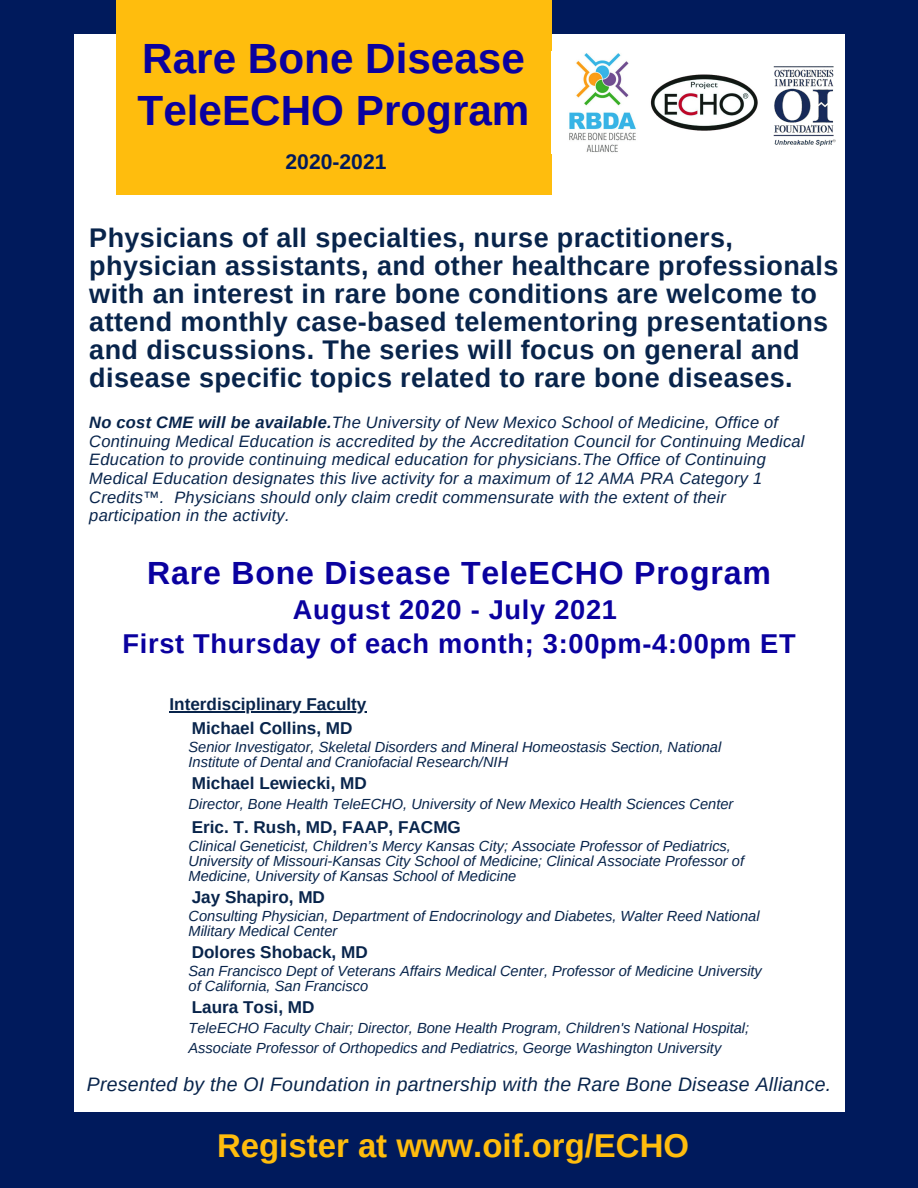
<style>
.page{position:relative;width:918px;height:1188px;background:#001a5c}
.page>*{position:absolute;margin:0;border:0;box-sizing:border-box;transform-origin:0 0}
.t1{font:700 42.3px/52.2px "Arimo";color:#0a019f}
.t2{font:700 32.85px "Arimo";color:#ffbd0d}
.t3{font:700 32.1px "Arimo";letter-spacing:.025em;color:#0a019f}
.t4{font:700 27.3px/34.2px "Arimo";letter-spacing:.025em;color:#0a019f;text-align:center}
.t5{font:700 27px/28px "Arimo";letter-spacing:.015em;color:#08244b}
.t6{font:700 21.15px "Arimo";color:#001a5c}
.t7{font:italic 19.5px "Arimo";letter-spacing:.01em;color:#08244b}
.t8{font:700 17.1px/24px "Arimo";color:#08244b;text-align:center}
.t9{font:italic 16.5px/18.6px "Arimo";letter-spacing:.015em;color:#08244b}
.t10{font:italic 14.7px/15.5px "Arimo";color:#08244b}
.s1{font-weight:700}
</style>
<div class="page">
<div style="left:74px;top:34px;width:770px;height:1078px;background:#fff"></div>
<div style="left:116px;top:0;width:435px;height:195px;background:#ffbd0d"></div>
<img style="left:569px;top:53px;width:67px;height:100px">
<img style="left:650px;top:74px;width:108px;height:57px">
<img style="left:773px;top:66px;width:63px;height:81px">
<hr style="left:170px;top:711px;width:197px;height:2px;background:#08244b">
<h1 class="t1" style="left:138px;top:32px;width:393px">Rare Bone Disease<br>TeleECHO Program</h1>
<h3 class="t6" style="left:286px;top:150px;width:102px">2020-2021</h3>
<p class="t5" style="left:89px;top:224px;width:751px">Physicians of all specialties, nurse practitioners, physician assistants, and other healthcare professionals with an interest in rare bone conditions are welcome to attend monthly case-based telementoring presentations and discussions. The series will focus on general and disease specific topics related to rare bone diseases.</p>
<p class="t9" style="left:89px;top:413px;width:717px"><span class="s1">No cost CME will be available.</span>The University of New Mexico School of Medicine, Office of Continuing Medical Education is accredited by the Accreditation Council for Continuing Medical Education to provide continuing medical education for physicians.The Office of Continuing Medical Education designates this live activity for a maximum of 12 AMA PRA Category 1<br>Credits™. Physicians should only claim credit commensurate with the extent of their participation in the activity.</p>
<h3 class="t3" style="left:147px;top:555px;width:625px">Rare Bone Disease TeleECHO Program</h3>
<h3 class="t4" style="left:122px;top:592px;width:675px">August 2020 - July 2021<br>First Thursday of each month; 3:00pm-4:00pm ET</h3>
<p class="t8" style="left:170px;top:692px;width:198px">Interdisciplinary Faculty<br>Michael Collins, MD</p>
<p class="t10" style="left:189px;top:739px;width:534px">Senior Investigator, Skeletal Disorders and Mineral Homeostasis Section, National<br>Institute of Dental and Craniofacial Research/NIH</p>
<p class="t8" style="left:192px;top:771px;width:177px">Michael Lewiecki, MD</p>
<p class="t10" style="left:189px;top:797px;width:546px">Director, Bone Health TeleECHO, University of New Mexico Health Sciences Center</p>
<p class="t8" style="left:192px;top:815px;width:271px">Eric. T. Rush, MD, FAAP, FACMG</p>
<p class="t10" style="left:189px;top:838px;width:557px">Clinical Geneticist, Children’s Mercy Kansas City; Associate Professor of Pediatrics,<br>University of Missouri-Kansas City School of Medicine; Clinical Associate Professor of<br>Medicine, University of Kansas School of Medicine</p>
<p class="t8" style="left:192px;top:885px;width:135px">Jay Shapiro, MD</p>
<p class="t10" style="left:189px;top:908px;width:573px">Consulting Physician, Department of Endocrinology and Diabetes, Walter Reed National<br>Military Medical Center</p>
<p class="t8" style="left:192px;top:940px;width:178px">Dolores Shoback, MD</p>
<p class="t10" style="left:189px;top:963px;width:575px">San Francisco Dept of Veterans Affairs Medical Center, Professor of Medicine University of California, San Francisco</p>
<p class="t8" style="left:192px;top:995px;width:124px">Laura Tosi, MD</p>
<p class="t10" style="left:189px;top:1018px;width:562px;line-height:19.6px">TeleECHO Faculty Chair; Director, Bone Health Program, Children's National Hospital;<br>Associate Professor of Orthopedics and Pediatrics, George Washington University</p>
<h3 class="t7" style="left:87px;top:1074px;width:746px">Presented by the OI Foundation in partnership with the Rare Bone Disease Alliance.</h3>
<h2 class="t2" style="left:217px;top:1127px;width:473px">Register at www.oif.org/ECHO</h2>
</div>
